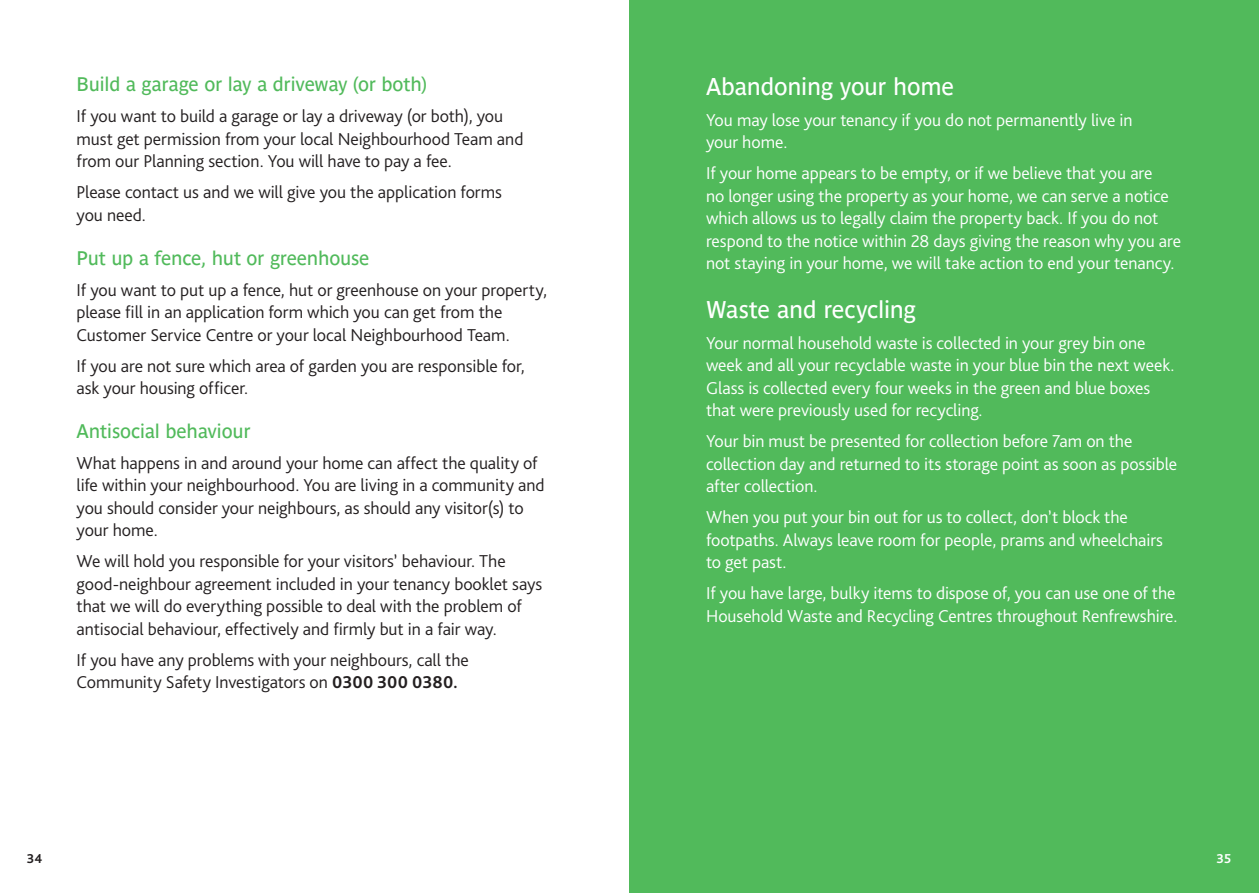
<style>
.page{position:relative;width:1259px;height:893px;background:#fff}
.page>*{position:absolute;margin:0;border:0;box-sizing:border-box;transform-origin:0 0}
.t1{font:24px "Parisine Std";letter-spacing:-.015em;color:#fff}
.t2{font:19.5px "Parisine Std";letter-spacing:-.015em;color:#51ba5b}
.t3{font:300 18px/22.5px "Bliss Pro";letter-spacing:-.005em;color:#231f20}
.t4{font:300 18px/22.5px "Bliss Pro";letter-spacing:-.005em;color:#fff}
.t5{font:700 13.5px "Bliss Pro";color:#231f20}
.t6{font:700 13.5px "Bliss Pro";color:#fff}
.s1{font-weight:700}
</style>
<div class="page">
<div style="left:629px;top:0;width:630px;height:893px;background:#51ba5b"></div>
<p class="t2" style="left:77px;top:73px;width:352px">Build a garage or lay a driveway (or both)</p>
<p class="t3" style="left:77px;top:105px;width:448px">If you want to build a garage or lay a driveway (or both), you must get permission from your local Neighbourhood Team and from our Planning section. You will have to pay a fee.</p>
<p class="t3" style="left:77px;top:181px;width:427px">Please contact us and we will give you the application forms you need.</p>
<p class="t2" style="left:77px;top:247px;width:294px">Put up a fence, hut or greenhouse</p>
<p class="t3" style="left:77px;top:278px;width:472px">If you want to put up a fence, hut or greenhouse on your property, please fill in an application form which you can get from the<br>Customer Service Centre or your local Neighbourhood Team.</p>
<p class="t3" style="left:77px;top:354px;width:450px">If you are not sure which area of garden you are responsible for, ask your housing officer.</p>
<p class="t2" style="left:77px;top:420px;width:175px">Antisocial behaviour</p>
<p class="t3" style="left:77px;top:451px;width:469px">What happens in and around your home can affect the quality of life within your neighbourhood. You are living in a community and you should consider your neighbours, as should any visitor(s) to your home.</p>
<p class="t3" style="left:77px;top:550px;width:467px">We will hold you responsible for your visitors’ behaviour. The good-neighbour agreement included in your tenancy booklet says that we will do everything possible to deal with the problem of antisocial behaviour, effectively and firmly but in a fair way.</p>
<p class="t3" style="left:77px;top:648px;width:394px">If you have any problems with your neighbours, call the<br>Community Safety Investigators on <span class="s1">0300 300 0380.</span></p>
<p class="t5" style="left:27px;top:850px;width:17px">34</p>
<h1 class="t1" style="left:706px;top:72px;width:250px">Abandoning your home</h1>
<p class="t4" style="left:706px;top:108px;width:428px">You may lose your tenancy if you do not permanently live in your home.</p>
<p class="t4" style="left:706px;top:162px;width:476px">If your home appears to be empty, or if we believe that you are<br>no longer using the property as your home, we can serve a notice which allows us to legally claim the property back. If you do not respond to the notice within 28 days giving the reason why you are not staying in your home, we will take action to end your tenancy.</p>
<h1 class="t1" style="left:706px;top:295px;width:211px">Waste and recycling</h1>
<p class="t4" style="left:706px;top:331px;width:470px">Your normal household waste is collected in your grey bin one week and all your recyclable waste in your blue bin the next week.<br>Glass is collected every four weeks in the green and blue boxes that were previously used for recycling.</p>
<p class="t4" style="left:706px;top:429px;width:473px">Your bin must be presented for collection before 7am on the collection day and returned to its storage point as soon as possible after collection.</p>
<p class="t4" style="left:706px;top:505px;width:458px">When you put your bin out for us to collect, don’t block the footpaths. Always leave room for people, prams and wheelchairs to get past.</p>
<p class="t4" style="left:706px;top:581px;width:473px">If you have large, bulky items to dispose of, you can use one of the<br>Household Waste and Recycling Centres throughout Renfrewshire.</p>
<p class="t6" style="left:1216px;top:850px;width:16px">35</p>
</div>
